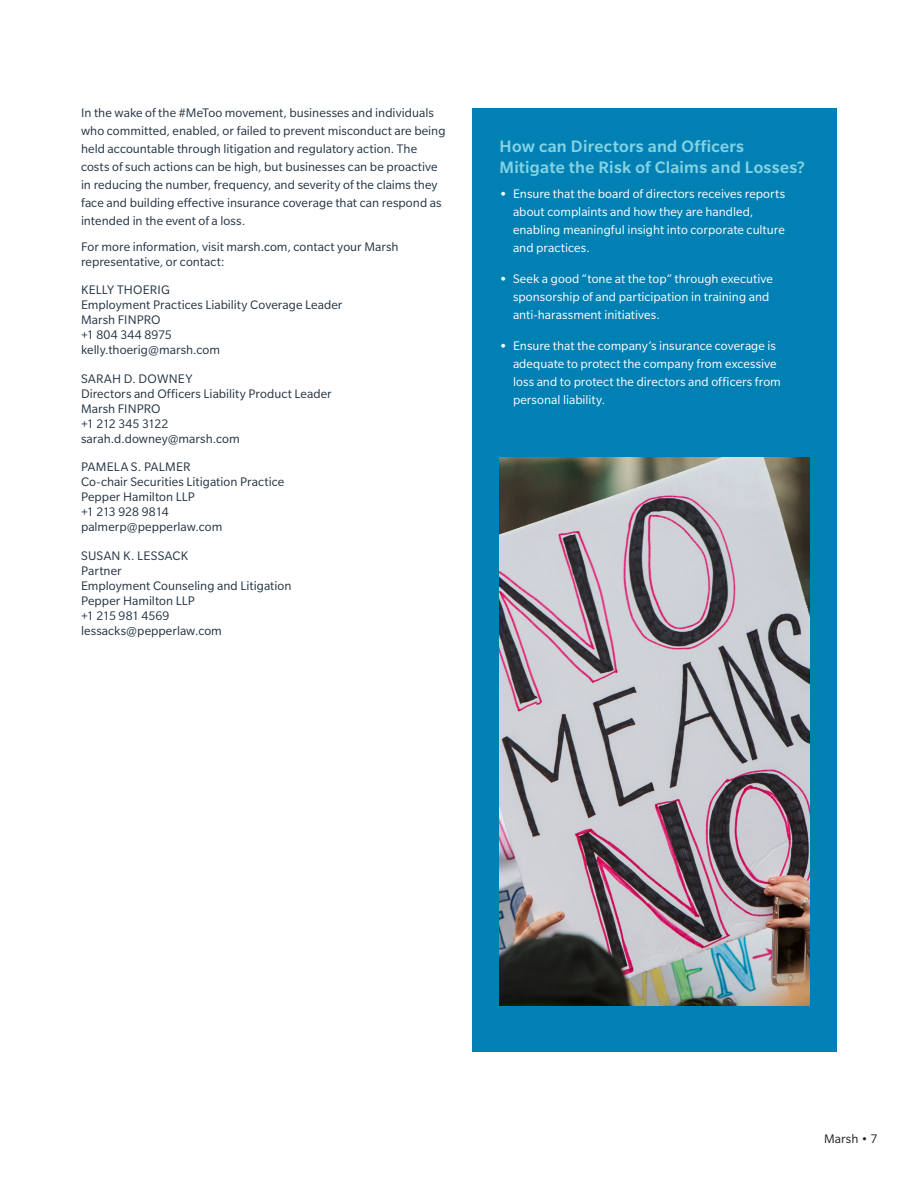
<style>
.page{position:relative;width:918px;height:1188px;background:#fff}
.page>*{position:absolute;margin:0;border:0;box-sizing:border-box;transform-origin:0 0}
.Body_Subhead_3_12_14{font:500 18px/21px "Slate Pro";letter-spacing:.015em;color:#84d3e5}
.t1{font:13.5px/18px "Slate Pro";letter-spacing:.005em;color:#fff}
.Body_Text_9_12{font:13.5px/18px "Slate Pro";letter-spacing:.005em;color:#213242}
.Contacts_Info_9_10{font:13.5px/15px "Slate Pro";letter-spacing:.005em;color:#213242}
.Contacts_Intro_9_10{font:13.5px/15px "Slate Pro";letter-spacing:.005em;color:#213242}
.Contacts_Name_9_10{font:13.5px "Slate Pro";letter-spacing:.02em;color:#213242}
.Contacts_Info_9_10-2{font:13.5px "Slate Pro";letter-spacing:-.04em;color:#213242}
.t2{font:13.5px "Slate Pro";letter-spacing:.005em;color:#231f20}
.s1{font-weight:700}
</style>
<div class="page">
<div style="left:472px;top:108px;width:365px;height:943px;background:#0080b3"></div>
<img style="left:500px;top:457px;width:310px;height:549px">
<p class="Body_Text_9_12" style="left:81px;top:104px;width:366px">In the wake of the #MeToo movement, businesses and individuals who committed, enabled, or failed to prevent misconduct are being held accountable through litigation and regulatory action. The costs of such actions can be high, but businesses can be proactive in reducing the number, frequency, and severity of the claims they face and building effective insurance coverage that can respond as intended in the event of a loss.</p>
<p class="Contacts_Intro_9_10" style="left:81px;top:239px;width:319px">For more information, visit marsh.com, contact your Marsh representative, or contact:</p>
<p class="Contacts_Name_9_10" style="left:81px;top:283px;width:91px">KELLY THOERIG</p>
<p class="Contacts_Info_9_10" style="left:81px;top:297px;width:263px">Employment Practices Liability Coverage Leader</p>
<p class="Contacts_Info_9_10" style="left:81px;top:312px;width:81px">Marsh FINPRO</p>
<p class="Contacts_Info_9_10" style="left:81px;top:327px;width:92px">+1 804 344 8975</p>
<p class="Contacts_Info_9_10" style="left:81px;top:342px;width:141px">kelly.thoerig@marsh.com</p>
<p class="Contacts_Name_9_10" style="left:81px;top:371px;width:113px">SARAH D. DOWNEY</p>
<p class="Contacts_Info_9_10" style="left:81px;top:386px;width:252px">Directors and Officers Liability Product Leader<br>Marsh FINPRO</p>
<p class="Contacts_Info_9_10-2" style="left:81px;top:416px;width:89px">+1 212 345 3122</p>
<p class="Contacts_Info_9_10" style="left:81px;top:431px;width:160px">sarah.d.downey@marsh.com</p>
<p class="Contacts_Name_9_10" style="left:81px;top:460px;width:111px">PAMELA S. PALMER</p>
<p class="Contacts_Info_9_10" style="left:81px;top:474px;width:205px">Co-chair Securities Litigation Practice</p>
<p class="Contacts_Info_9_10" style="left:81px;top:489px;width:115px">Pepper Hamilton LLP</p>
<p class="Contacts_Info_9_10-2" style="left:81px;top:505px;width:89px">+1 213 928 9814</p>
<p class="Contacts_Info_9_10" style="left:81px;top:519px;width:143px">palmerp@pepperlaw.com</p>
<p class="Contacts_Name_9_10" style="left:81px;top:548px;width:109px">SUSAN K. LESSACK</p>
<p class="Contacts_Info_9_10" style="left:81px;top:563px;width:42px">Partner</p>
<p class="Contacts_Info_9_10" style="left:81px;top:578px;width:212px">Employment Counseling and Litigation</p>
<p class="Contacts_Info_9_10" style="left:81px;top:593px;width:115px">Pepper Hamilton LLP</p>
<p class="Contacts_Info_9_10" style="left:81px;top:608px;width:90px">+1 215 981 4569</p>
<p class="Contacts_Info_9_10" style="left:81px;top:623px;width:142px">lessacks@pepperlaw.com</p>
<p class="Body_Subhead_3_12_14" style="left:500px;top:136px;width:307px">How can Directors and Officers<br>Mitigate the Risk of Claims and Losses?</p>
<p class="t1" style="left:513px;top:184px;width:274px;text-indent:-14px"><span class="s1">•</span> Ensure that the board of directors receives reports about complaints and how they are handled, enabling meaningful insight into corporate culture and practices.</p>
<p class="t1" style="left:513px;top:269px;width:262px;text-indent:-14px"><span class="s1">•</span> Seek a good “tone at the top” through executive sponsorship of and participation in training and anti-harassment initiatives.</p>
<p class="t1" style="left:513px;top:336px;width:269px;text-indent:-14px"><span class="s1">•</span> Ensure that the company’s insurance coverage is adequate to protect the company from excessive loss and to protect the directors and officers from personal liability.</p>
<p class="t2" style="left:824px;top:1132px;width:55px">Marsh • 7</p>
</div>
